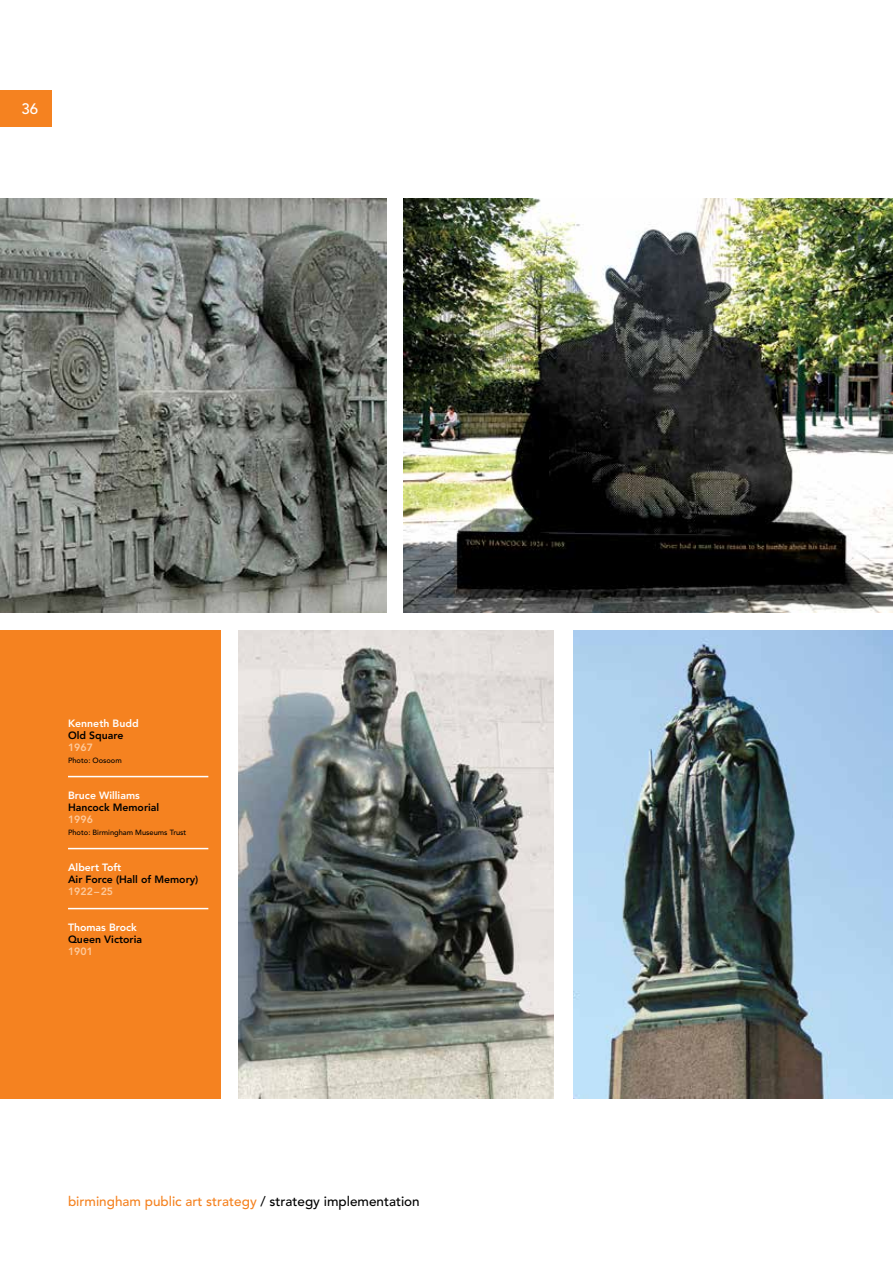
<style>
.page{position:relative;width:893px;height:1263px;background:#fff}
.page>*{position:absolute;margin:0;border:0;box-sizing:border-box;transform-origin:0 0}
.t1{font:500 15px "Avenir";color:#fff}
.t2{font:500 13.5px "Avenir";color:#f58220}
.t3{font:800 10.5px "Avenir";color:#000}
.t4{font:800 10.5px "Avenir";color:#fff}
.t5{font:800 10.5px "Avenir";color:#fdc99b}
.t6{font:500 7.5px "Avenir";color:#000}
.s1{color:#000}
</style>
<div class="page">
<div style="left:0;top:90px;width:51px;height:36px;background:#f58220"></div>
<img style="left:0;top:198px;width:386px;height:414px">
<img style="left:238px;top:630px;width:316px;height:468px">
<img style="left:404px;top:198px;width:489px;height:414px">
<div style="left:0;top:630px;width:220px;height:468px;background:#f58220"></div>
<hr style="left:68px;top:776px;width:140px;height:1px;background:#fff">
<hr style="left:68px;top:848px;width:140px;height:1px;background:#fff">
<hr style="left:68px;top:908px;width:140px;height:1px;background:#fff">
<img style="left:573px;top:630px;width:320px;height:468px">
<h1 class="t1" style="left:21px;top:100px;width:18px">36</h1>
<p class="t4" style="left:68px;top:717px;width:72px">Kenneth Budd</p>
<p class="t3" style="left:68px;top:729px;width:57px">Old Square</p>
<p class="t5" style="left:68px;top:741px;width:26px">1967</p>
<p class="t6" style="left:68px;top:756px;width:55px">Photo: Oosoom</p>
<p class="t4" style="left:68px;top:789px;width:73px">Bruce Williams</p>
<p class="t3" style="left:68px;top:801px;width:93px">Hancock Memorial</p>
<p class="t5" style="left:68px;top:813px;width:26px">1996</p>
<p class="t6" style="left:68px;top:828px;width:120px">Photo: Birmingham Museums Trust</p>
<p class="t4" style="left:68px;top:861px;width:55px">Albert Toft</p>
<p class="t3" style="left:68px;top:873px;width:132px">Air Force (Hall of Memory)</p>
<p class="t5" style="left:68px;top:885px;width:47px">1922–25</p>
<p class="t4" style="left:68px;top:921px;width:70px">Thomas Brock</p>
<p class="t3" style="left:68px;top:933px;width:76px">Queen Victoria</p>
<p class="t5" style="left:68px;top:945px;width:26px">1901</p>
<p class="t2" style="left:68px;top:1193px;width:353px">birmingham public art strategy <span class="s1">/ strategy implementation</span></p>
</div>
